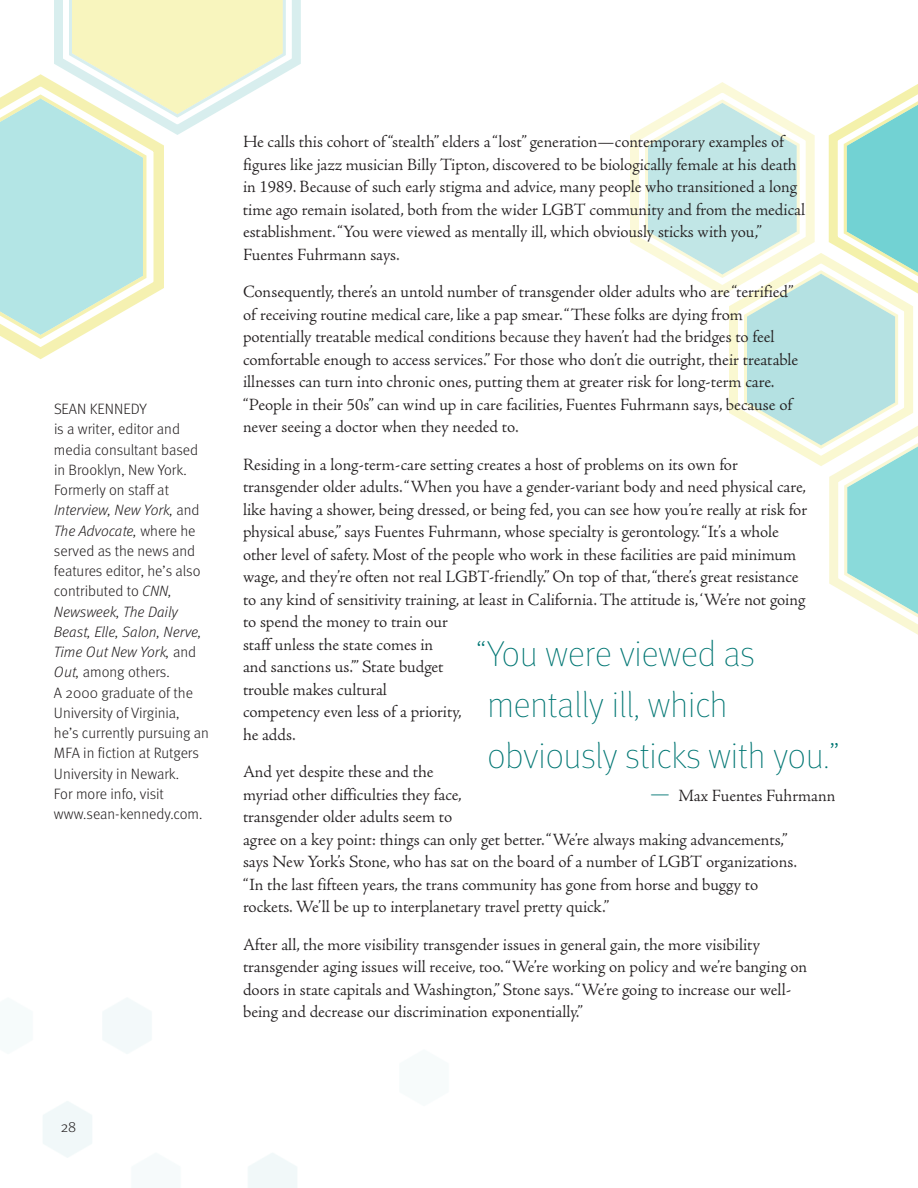
<style>
.page{position:relative;width:918px;height:1188px;background:#fff}
.page>*{position:absolute;margin:0;border:0;box-sizing:border-box;transform-origin:0 0}
.t1{font:100 36px/51px "Meta";color:#007673}
.t2{font:300 17.25px/22.5px "Adobe Jenson Pro";letter-spacing:-.005em;color:#231f20}
.t3{font:300 15px/20.2px "Meta";color:#231f20}
.t4{font:italic 300 15px/20.2px "Meta OT";color:#231f20}
.s1{font-family:"Meta";font-style:normal}
.s2{font-family:"Meta OT";font-style:italic}
.s3{font-family:"Meta";font-weight:100;font-size:36px;color:#007673}
</style>
<div class="page">
<svg style="left:9px;top:341px;width:63px;height:18px"></svg>
<svg style="left:0;top:0;width:301px;height:341px"></svg>
<svg style="left:630px;top:82px;width:288px;height:553px"></svg>
<p class="t3" style="left:54px;top:400px;width:146px">SEAN KENNEDY<br>is a writer, editor and media consultant based in Brooklyn, New York.<br>Formerly on staff at</p>
<p class="t4" style="left:54px;top:501px;width:147px">Interview, New York, <span class="s1">and<br></span>The Advocate, <span class="s1">where he</span></p>
<p class="t3" style="left:54px;top:542px;width:148px">served as the news and features editor, he’s also contributed to <span class="s2">CNN,</span></p>
<p class="t4" style="left:54px;top:603px;width:149px">Newsweek, The Daily<br>Beast, Elle, Salon, Nerve,<br>Time Out New York, <span class="s1">and</span></p>
<p class="t3" style="left:54px;top:664px;width:156px"><span class="s2">Out,</span> among others.<br>A 2000 graduate of the<br>University of Virginia,<br>he’s currently pursuing an<br>MFA in fiction at Rutgers<br>University in Newark.<br>For more info, visit www.sean-kennedy.com.</p>
<p class="t2" style="left:243px;top:133px;width:564px">He calls this cohort of“stealth” elders a “lost” generation—contemporary examples of figures like jazz musician Billy Tipton, discovered to be biologically female at his death in 1989. Because of such early stigma and advice, many people who transitioned a long time ago remain isolated, both from the wider LGBT community and from the medical establishment.“You were viewed as mentally ill, which obviously sticks with you,” Fuentes Fuhrmann says.</p>
<p class="t2" style="left:243px;top:283px;width:557px">Consequently, there’s an untold number of transgender older adults who are“terrified” of receiving routine medical care, like a pap smear.“These folks are dying from potentially treatable medical conditions because they haven’t had the bridges to feel comfortable enough to access services.” For those who don’t die outright, their treatable illnesses can turn into chronic ones, putting them at greater risk for long-term care. “People in their 50s” can wind up in care facilities, Fuentes Fuhrmann says, because of never seeing a doctor when they needed to.</p>
<p class="t2" style="left:243px;top:455px;width:566px">Residing in a long-term-care setting creates a host of problems on its own for transgender older adults.“When you have a gender-variant body and need physical care, like having a shower, being dressed, or being fed, you can see how you’re really at risk for physical abuse,” says Fuentes Fuhrmann, whose specialty is gerontology.“It’s a whole other level of safety. Most of the people who work in these facilities are paid minimum wage, and they’re often not real LGBT-friendly.” On top of that,“there’s great resistance to any kind of sensitivity training, at least in California. The attitude is,‘We’re not going to spend the money to train our<br>staff unless the state comes in<br>and sanctions us.’” State budget<br>trouble makes cultural<br>competency even less of a priority,<br>he adds.</p>
<p class="t2" style="left:243px;top:763px;width:556px">And yet despite these and the<br>myriad other difficulties they face,<br>transgender older adults seem to<br>agree on a key point: things can only get better.“We’re always making advancements,” says New York’s Stone, who has sat on the board of a number of LGBT organizations. “In the last fifteen years, the trans community has gone from horse and buggy to rockets. We’ll be up to interplanetary travel pretty quick.”</p>
<p class="t2" style="left:243px;top:935px;width:566px">After all, the more visibility transgender issues in general gain, the more visibility transgender aging issues will receive, too.“We’re working on policy and we’re banging on doors in state capitals and Washington,” Stone says.“We’re going to increase our well&shy;being and decrease our discrimination exponentially.”</p>
<h1 class="t1" style="left:487px;top:631px;width:354px;text-indent:-11px">“You were viewed as mentally ill, which obviously sticks with you.”</h1>
<p class="t2" style="left:649px;top:786px;width:188px"><span class="s3">–</span> Max Fuentes Fuhrmann</p>
<p class="t3" style="left:61px;top:1119px;width:17px">28</p>
</div>
